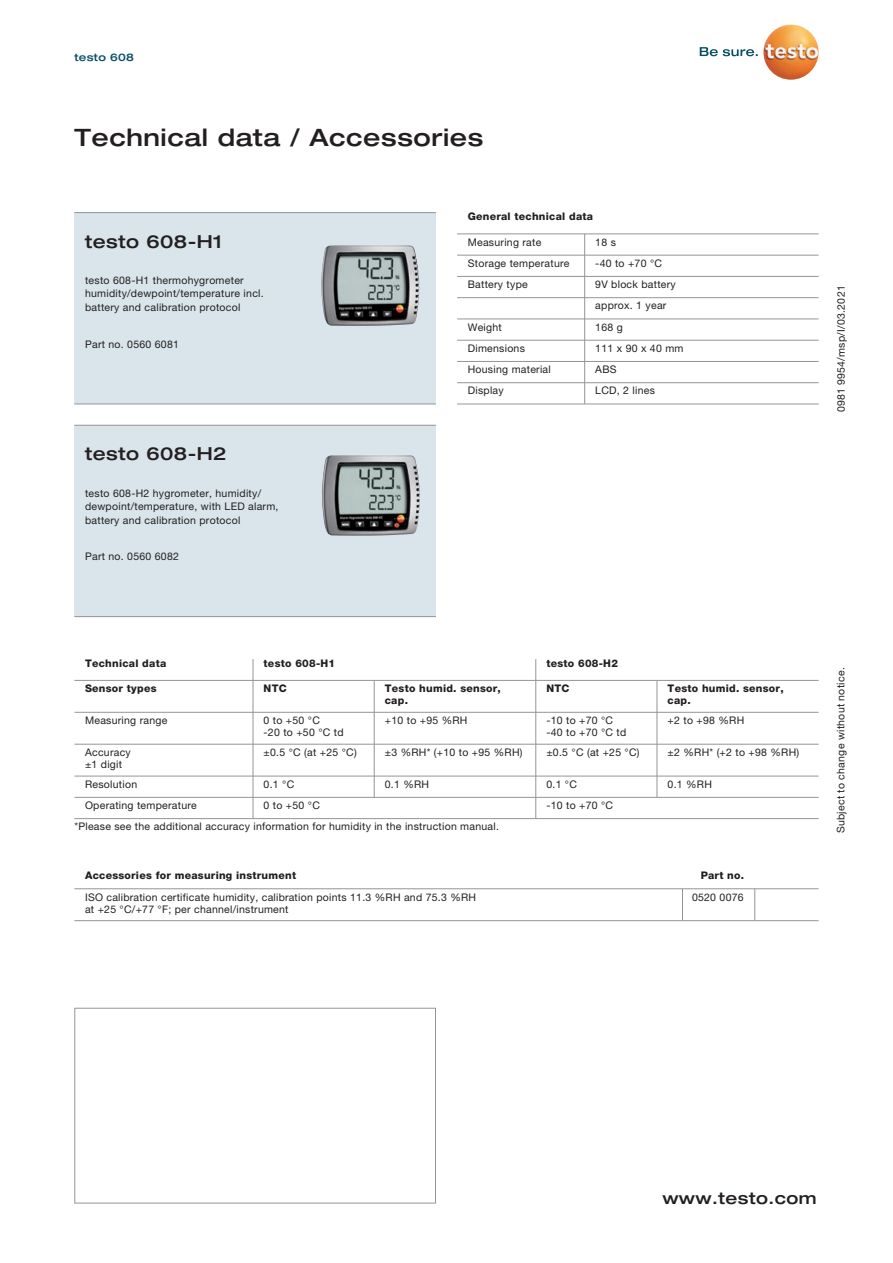
<style>
.page{position:relative;width:893px;height:1263px;background:#fff}
.page>*{position:absolute;margin:0;border:0;box-sizing:border-box;transform-origin:0 0}
.t1{font:500 expanded 24px "Helvetica Neue LTW1 G";letter-spacing:.025em;color:#231f20}
.t2{font:500 expanded 18px "Helvetica Neue LTW1 G";letter-spacing:.025em;color:#231f20}
.t3{font:500 expanded 16.5px "Helvetica Neue LTW1 G";letter-spacing:.025em;color:#231f20}
.t4{font:10.5px/13.5px "Helvetica Neue LTW1 G";letter-spacing:.025em;color:#231f20}
.t5{font:800 10.5px/12px "Helvetica Neue LTW1 G";letter-spacing:.025em;color:#231f20}
.t6{font:500 expanded 10.5px "Helvetica Neue LTW1 G";letter-spacing:.025em;color:#074f64}
</style>
<div class="page">
<div style="left:74px;top:213px;width:362px;height:191px;background:#d9e5eb"></div>
<div style="left:74px;top:425px;width:362px;height:192px;background:#d9e5eb"></div>
<hr style="left:74px;top:212px;width:362px;height:1px;background:#939598">
<hr style="left:74px;top:425px;width:362px;height:1px;background:#939598">
<hr style="left:74px;top:404px;width:362px;height:1px;background:#939598">
<hr style="left:74px;top:616px;width:362px;height:1px;background:#939598">
<img style="left:321px;top:245px;width:98px;height:81px">
<img style="left:322px;top:455px;width:98px;height:81px">
<svg style="left:700px;top:47px;width:58px;height:9px"></svg>
<img style="left:763px;top:24px;width:56px;height:56px;border-radius:28px">
<div style="left:74px;top:1008px;width:362px;height:195px;background:#fff;border:1px solid #939598"></div>
<hr style="left:457px;top:233px;width:362px;height:1px;background:#939598">
<hr style="left:457px;top:255px;width:362px;height:1px;background:#939598">
<hr style="left:457px;top:276px;width:362px;height:1px;background:#939598">
<hr style="left:457px;top:297px;width:362px;height:1px;background:#939598">
<hr style="left:457px;top:319px;width:362px;height:1px;background:#939598">
<hr style="left:457px;top:340px;width:362px;height:1px;background:#939598">
<hr style="left:457px;top:361px;width:362px;height:1px;background:#939598">
<hr style="left:457px;top:382px;width:362px;height:1px;background:#939598">
<hr style="left:457px;top:404px;width:362px;height:1px;background:#939598">
<hr style="left:584px;top:234px;width:1px;height:170px;background:#939598">
<hr style="left:74px;top:680px;width:745px;height:1px;background:#939598">
<hr style="left:74px;top:712px;width:745px;height:1px;background:#939598">
<hr style="left:74px;top:744px;width:745px;height:1px;background:#939598">
<hr style="left:74px;top:776px;width:745px;height:1px;background:#939598">
<hr style="left:74px;top:797px;width:745px;height:1px;background:#939598">
<hr style="left:74px;top:818px;width:745px;height:1px;background:#939598">
<hr style="left:253px;top:659px;width:1px;height:160px;background:#939598">
<hr style="left:374px;top:680px;width:1px;height:117px;background:#939598">
<hr style="left:657px;top:680px;width:1px;height:117px;background:#939598">
<hr style="left:535px;top:659px;width:1px;height:160px;background:#939598">
<hr style="left:74px;top:920px;width:745px;height:1px;background:#939598">
<hr style="left:74px;top:888px;width:745px;height:1px;background:#939598">
<hr style="left:682px;top:889px;width:1px;height:32px;background:#939598">
<hr style="left:754px;top:889px;width:1px;height:32px;background:#939598">
<p class="t6" style="left:74px;top:51px;width:61px">testo 608</p>
<h1 class="t1" style="left:74px;top:122px;width:410px">Technical data / Accessories</h1>
<h2 class="t2" style="left:85px;top:230px;width:139px">testo 608-H1</h2>
<p class="t4" style="left:85px;top:273px;width:180px">testo 608-H1 thermohygrometer humidity/dewpoint/temperature incl. battery and calibration protocol</p>
<p class="t4" style="left:85px;top:337px;width:95px">Part no. 0560 6081</p>
<h2 class="t2" style="left:85px;top:442px;width:143px">testo 608-H2</h2>
<p class="t4" style="left:85px;top:486px;width:195px">testo 608-H2 hygrometer, humidity/ dewpoint/temperature, with LED alarm, battery and calibration protocol</p>
<p class="t4" style="left:85px;top:550px;width:95px">Part no. 0560 6082</p>
<p class="t5" style="left:468px;top:210px;width:127px">General technical data</p>
<p class="t4" style="left:468px;top:235px;width:75px">Measuring rate</p>
<p class="t4" style="left:595px;top:235px;width:22px">18 s</p>
<p class="t4" style="left:468px;top:256px;width:103px">Storage temperature</p>
<p class="t4" style="left:595px;top:256px;width:68px">-40 to +70 °C</p>
<p class="t4" style="left:468px;top:278px;width:62px">Battery type</p>
<p class="t4" style="left:595px;top:274px;width:82px;line-height:21.3px">9V block battery approx. 1 year</p>
<p class="t4" style="left:468px;top:320px;width:36px">Weight</p>
<p class="t4" style="left:595px;top:320px;width:29px">168 g</p>
<p class="t4" style="left:468px;top:341px;width:59px">Dimensions</p>
<p class="t4" style="left:595px;top:341px;width:90px">111 x 90 x 40 mm</p>
<p class="t4" style="left:468px;top:363px;width:85px">Housing material</p>
<p class="t4" style="left:595px;top:363px;width:23px">ABS</p>
<p class="t4" style="left:468px;top:384px;width:37px">Display</p>
<p class="t4" style="left:595px;top:384px;width:61px">LCD, 2 lines</p>
<p class="t4" style="left:834px;top:412px;width:128px;rotate:-90deg">0981 9954/msp/I/03.2021</p>
<p class="t5" style="left:85px;top:657px;width:83px">Technical data</p>
<p class="t5" style="left:264px;top:657px;width:73px">testo 608-H1</p>
<p class="t5" style="left:546px;top:657px;width:73px">testo 608-H2</p>
<p class="t5" style="left:85px;top:682px;width:73px">Sensor types</p>
<p class="t5" style="left:264px;top:682px;width:25px">NTC</p>
<p class="t4" style="left:85px;top:713px;width:84px">Measuring range</p>
<p class="t4" style="left:264px;top:714px;width:81px;line-height:12px">0 to +50 °C<br>-20 to +50 °C td</p>
<p class="t4" style="left:85px;top:746px;width:47px;line-height:12px">Accuracy ±1 digit</p>
<p class="t4" style="left:264px;top:745px;width:95px">±0.5 °C (at +25 °C)</p>
<p class="t4" style="left:85px;top:777px;width:54px">Resolution</p>
<p class="t4" style="left:264px;top:777px;width:32px">0.1 °C</p>
<p class="t5" style="left:546px;top:682px;width:25px">NTC</p>
<p class="t4" style="left:546px;top:714px;width:81px;line-height:12px">-10 to +70 °C -40 to +70 °C td</p>
<p class="t4" style="left:546px;top:745px;width:95px">±0.5 °C (at +25 °C)</p>
<p class="t4" style="left:546px;top:773px;width:68px;line-height:21.3px">0.1 °C<br>-10 to +70 °C</p>
<p class="t5" style="left:385px;top:682px;width:118px">Testo humid. sensor, cap.</p>
<p class="t4" style="left:385px;top:713px;width:84px">+10 to +95 %RH</p>
<p class="t4" style="left:385px;top:745px;width:139px">±3 %RH* (+10 to +95 %RH)</p>
<p class="t4" style="left:385px;top:777px;width:46px">0.1 %RH</p>
<p class="t4" style="left:85px;top:798px;width:113px">Operating temperature</p>
<p class="t4" style="left:264px;top:798px;width:58px">0 to +50 °C</p>
<p class="t4" style="left:74px;top:820px;width:426px">*Please see the additional accuracy information for humidity in the instruction manual.</p>
<p class="t5" style="left:668px;top:682px;width:118px">Testo humid. sensor, cap.</p>
<p class="t4" style="left:668px;top:713px;width:78px">+2 to +98 %RH</p>
<p class="t4" style="left:668px;top:745px;width:133px">±2 %RH* (+2 to +98 %RH)</p>
<p class="t4" style="left:668px;top:777px;width:46px">0.1 %RH</p>
<p class="t5" style="left:85px;top:869px;width:213px">Accessories for measuring instrument</p>
<p class="t5" style="left:701px;top:869px;width:45px">Part no.</p>
<p class="t4" style="left:85px;top:890px;width:393px">ISO calibration certificate humidity, calibration points 11.3 %RH and 75.3 %RH</p>
<p class="t4" style="left:692px;top:890px;width:53px">0520 0076</p>
<p class="t4" style="left:85px;top:902px;width:205px">at +25 °C/+77 °F; per channel/instrument</p>
<p class="t4" style="left:834px;top:833px;width:168px;rotate:-90deg">Subject to change without notice.</p>
<h3 class="t3" style="left:662px;top:1187px;width:156px">www.testo.com</h3>
</div>
